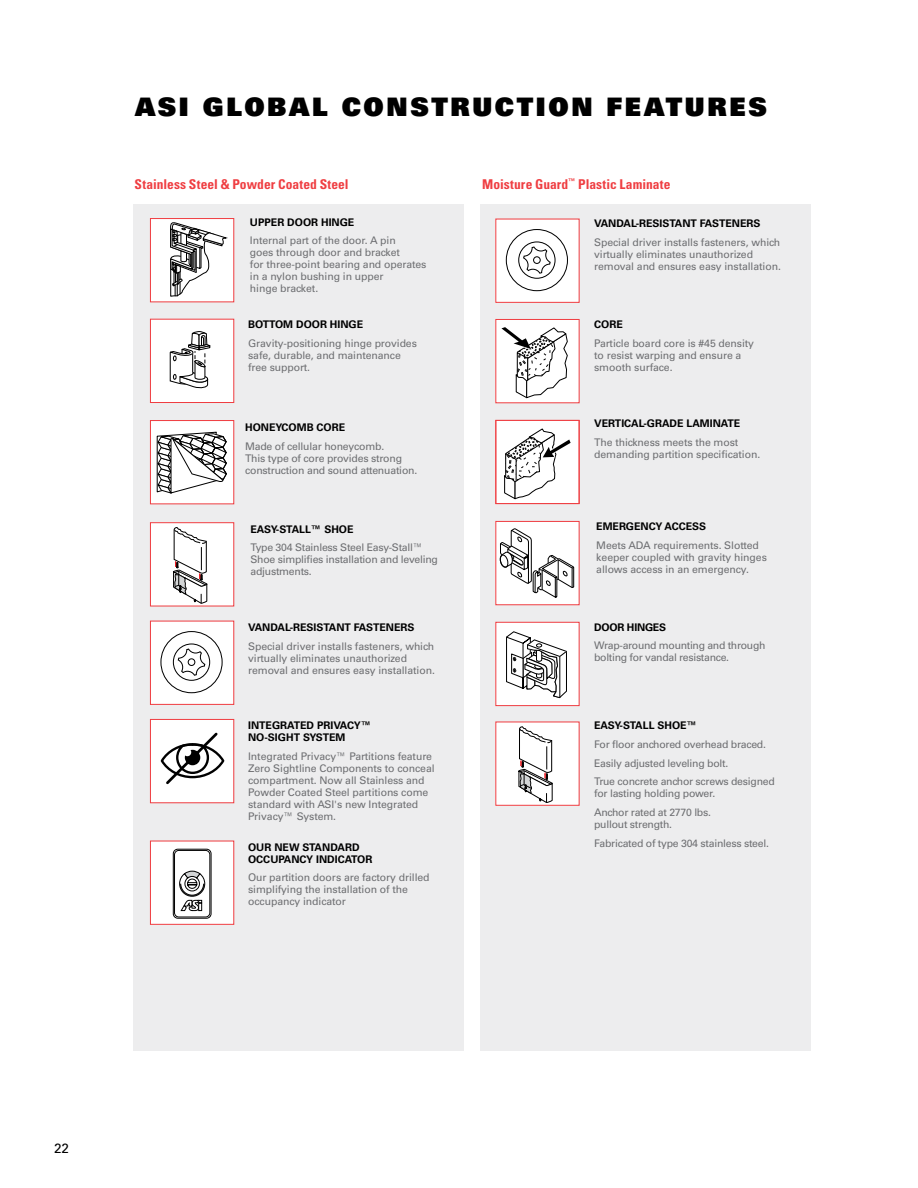
<style>
.page{position:relative;width:918px;height:1188px;background:#fff}
.page>*{position:absolute;margin:0;border:0;box-sizing:border-box;transform-origin:0 0}
.t1{font:25.5px "Univers LT Pro 85 X Black";letter-spacing:.105em;color:#000}
.t2{font:700 condensed 13.5px "Univers LT Pro";letter-spacing:.005em;color:#ef3e42}
.t3{font:13.5px "Univers LT Pro 55 Roman";color:#000}
.t4{font:10.5px/12px "Univers LT Pro 55 Roman";letter-spacing:-.01em;color:#6d6e71}
.t5{font:700 10.5px/12px "Univers LT Pro 65";color:#000}
.t6{font:10.5px/12px "Univers LT Pro 55 Roman";letter-spacing:-.03em;color:#6d6e71}
.t7{font:700 10.5px "Univers LT Pro 65";letter-spacing:-.02em;color:#000}
</style>
<div class="page">
<div style="left:134px;top:204px;width:330px;height:847px;background:#ededee"></div>
<div style="left:481px;top:204px;width:330px;height:847px;background:#ededee"></div>
<div style="left:496px;top:622px;width:83px;height:84px;background:#fff"></div>
<svg style="left:506px;top:631px;width:61px;height:68px"></svg>
<div style="left:495px;top:622px;width:85px;height:84px;border:1px solid #ef3e42"></div>
<div style="left:496px;top:319px;width:83px;height:84px;background:#fff"></div>
<svg style="left:501px;top:327px;width:67px;height:72px"></svg>
<div style="left:495px;top:319px;width:85px;height:84px;border:1px solid #ef3e42"></div>
<div style="left:496px;top:219px;width:83px;height:83px;background:#fff"></div>
<div style="left:506px;top:229px;width:62px;height:62px;border:1px solid #000;border-radius:50%"></div>
<svg style="left:519px;top:242px;width:36px;height:36px"></svg>
<div style="left:518px;top:241px;width:38px;height:38px;border:1px solid #000;border-radius:50%"></div>
<svg style="left:522px;top:246px;width:29px;height:28px"></svg>
<div style="left:533px;top:256px;width:8px;height:8px;border:1px solid #000;border-radius:50%"></div>
<div style="left:495px;top:219px;width:85px;height:84px;border:1px solid #ef3e42"></div>
<div style="left:496px;top:420px;width:83px;height:84px;background:#fff"></div>
<svg style="left:504px;top:428px;width:67px;height:72px"></svg>
<div style="left:495px;top:420px;width:85px;height:84px;border:1px solid #ef3e42"></div>
<div style="left:496px;top:521px;width:83px;height:84px;background:#fff"></div>
<svg style="left:499px;top:528px;width:76px;height:70px"></svg>
<div style="left:495px;top:521px;width:85px;height:84px;border:1px solid #ef3e42"></div>
<div style="left:496px;top:722px;width:83px;height:83px;background:#fff"></div>
<svg style="left:518px;top:727px;width:35px;height:76px"></svg>
<div style="left:495px;top:721px;width:85px;height:85px;border:1px solid #ef3e42"></div>
<svg style="left:152px;top:843px;width:80px;height:80px;background:#e1e1e1"></svg>
<div style="left:150px;top:841px;width:84px;height:84px;border:1px solid #ef3e42"></div>
<div style="left:150px;top:219px;width:84px;height:83px;background:#fff"></div>
<svg style="left:170px;top:222px;width:58px;height:75px"></svg>
<div style="left:150px;top:218px;width:84px;height:84px;border:1px solid #ef3e42"></div>
<div style="left:150px;top:319px;width:84px;height:84px;background:#fff"></div>
<svg style="left:169px;top:331px;width:42px;height:58px"></svg>
<div style="left:150px;top:319px;width:84px;height:84px;border:1px solid #ef3e42"></div>
<div style="left:150px;top:421px;width:84px;height:83px;background:#fff"></div>
<svg style="left:156px;top:431px;width:71px;height:63px"></svg>
<div style="left:150px;top:420px;width:84px;height:84px;border:1px solid #ef3e42"></div>
<div style="left:150px;top:523px;width:84px;height:83px;background:#fff"></div>
<svg style="left:173px;top:527px;width:35px;height:77px"></svg>
<div style="left:150px;top:522px;width:84px;height:85px;border:1px solid #ef3e42"></div>
<div style="left:150px;top:621px;width:84px;height:83px;background:#fff"></div>
<div style="left:160px;top:631px;width:63px;height:62px;border:1px solid #000;border-radius:50%"></div>
<svg style="left:173px;top:644px;width:37px;height:36px"></svg>
<div style="left:173px;top:643px;width:37px;height:38px;border:1px solid #000;border-radius:50%"></div>
<svg style="left:177px;top:648px;width:29px;height:28px"></svg>
<div style="left:188px;top:658px;width:7px;height:8px;border:1px solid #000;border-radius:50%"></div>
<div style="left:150px;top:621px;width:84px;height:84px;border:1px solid #ef3e42"></div>
<div style="left:150px;top:719px;width:84px;height:84px;background:#fff;border:1px solid #ef3e42"></div>
<div style="left:161px;top:743px;width:63px;height:35px;border:2px solid #000;border-radius:50%"></div>
<svg style="left:164px;top:732px;width:56px;height:53px"></svg>
<h1 class="t1" style="left:135px;top:90px;width:633px">ASI GLOBAL CONSTRUCTION FEATURES</h1>
<p class="t2" style="left:135px;top:176px;width:216px">Stainless Steel &amp; Powder Coated Steel</p>
<p class="t5" style="left:250px;top:215px;width:106px">UPPER DOOR HINGE</p>
<p class="t4" style="left:250px;top:234px;width:178px">Internal part of the door. A pin<br>goes through door and bracket<br>for three-point bearing and operates in a nylon bushing in upper<br>hinge bracket.</p>
<p class="t5" style="left:248px;top:318px;width:117px">BOTTOM DOOR HINGE</p>
<p class="t4" style="left:248px;top:337px;width:170px">Gravity-positioning hinge provides safe, durable, and maintenance free support.</p>
<p class="t5" style="left:245px;top:421px;width:102px">HONEYCOMB CORE</p>
<p class="t4" style="left:245px;top:440px;width:174px">Made of cellular honeycomb.<br>This type of core provides strong construction and sound attenuation.</p>
<p class="t5" style="left:251px;top:522px;width:104px">EASY-STALL™ SHOE</p>
<p class="t4" style="left:251px;top:541px;width:189px">Type 304 Stainless Steel Easy-Stall™<br>Shoe simplifies installation and leveling adjustments.</p>
<p class="t5" style="left:248px;top:621px;width:168px">VANDAL-RESISTANT FASTENERS</p>
<p class="t4" style="left:248px;top:639px;width:188px">Special driver installs fasteners, which virtually eliminates unauthorized removal and ensures easy installation.</p>
<p class="t5" style="left:248px;top:719px;width:125px">INTEGRATED PRIVACY™<br>NO-SIGHT SYSTEM</p>
<p class="t4" style="left:248px;top:750px;width:188px">Integrated Privacy™ Partitions feature Zero Sightline Components to conceal compartment. Now all Stainless and Powder Coated Steel partitions come standard with ASI's new Integrated Privacy™ System.</p>
<p class="t5" style="left:248px;top:840px;width:126px">OUR NEW STANDARD<br>OCCUPANCY INDICATOR</p>
<p class="t4" style="left:248px;top:871px;width:183px">Our partition doors are factory drilled simplifying the installation of the occupancy indicator</p>
<p class="t2" style="left:482px;top:176px;width:190px">Moisture Guard<sup>™</sup> Plastic Laminate</p>
<p class="t5" style="left:594px;top:217px;width:168px">VANDAL-RESISTANT FASTENERS</p>
<p class="t4" style="left:594px;top:236px;width:188px">Special driver installs fasteners, which virtually eliminates unauthorized removal and ensures easy installation.</p>
<p class="t5" style="left:594px;top:318px;width:30px">CORE</p>
<p class="t4" style="left:594px;top:336px;width:161px">Particle board core is #45 density to resist warping and ensure a smooth surface.</p>
<p class="t5" style="left:594px;top:417px;width:148px">VERTICAL-GRADE LAMINATE</p>
<p class="t4" style="left:594px;top:436px;width:168px">The thickness meets the most demanding partition specification.</p>
<p class="t5" style="left:596px;top:520px;width:111px">EMERGENCY ACCESS</p>
<p class="t4" style="left:596px;top:538px;width:172px">Meets ADA requirements. Slotted keeper coupled with gravity hinges allows access in an emergency.</p>
<p class="t7" style="left:594px;top:620px;width:73px">DOOR HINGES</p>
<p class="t6" style="left:594px;top:639px;width:173px">Wrap-around mounting and through bolting for vandal resistance.</p>
<p class="t5" style="left:594px;top:719px;width:104px">EASY-STALL SHOE™</p>
<p class="t4" style="left:594px;top:734px;width:182px;line-height:18.8px">For floor anchored overhead braced.<br>Easily adjusted leveling bolt.<br>True concrete anchor screws designed</p>
<p class="t4" style="left:594px;top:784px;width:123px;line-height:18.8px">for lasting holding power.<br>Anchor rated at 2770 lbs.</p>
<p class="t4" style="left:594px;top:815px;width:176px;line-height:18.8px">pullout strength.<br>Fabricated of type 304 stainless steel.</p>
<p class="t3" style="left:54px;top:1138px;width:16px">22</p>
</div>
